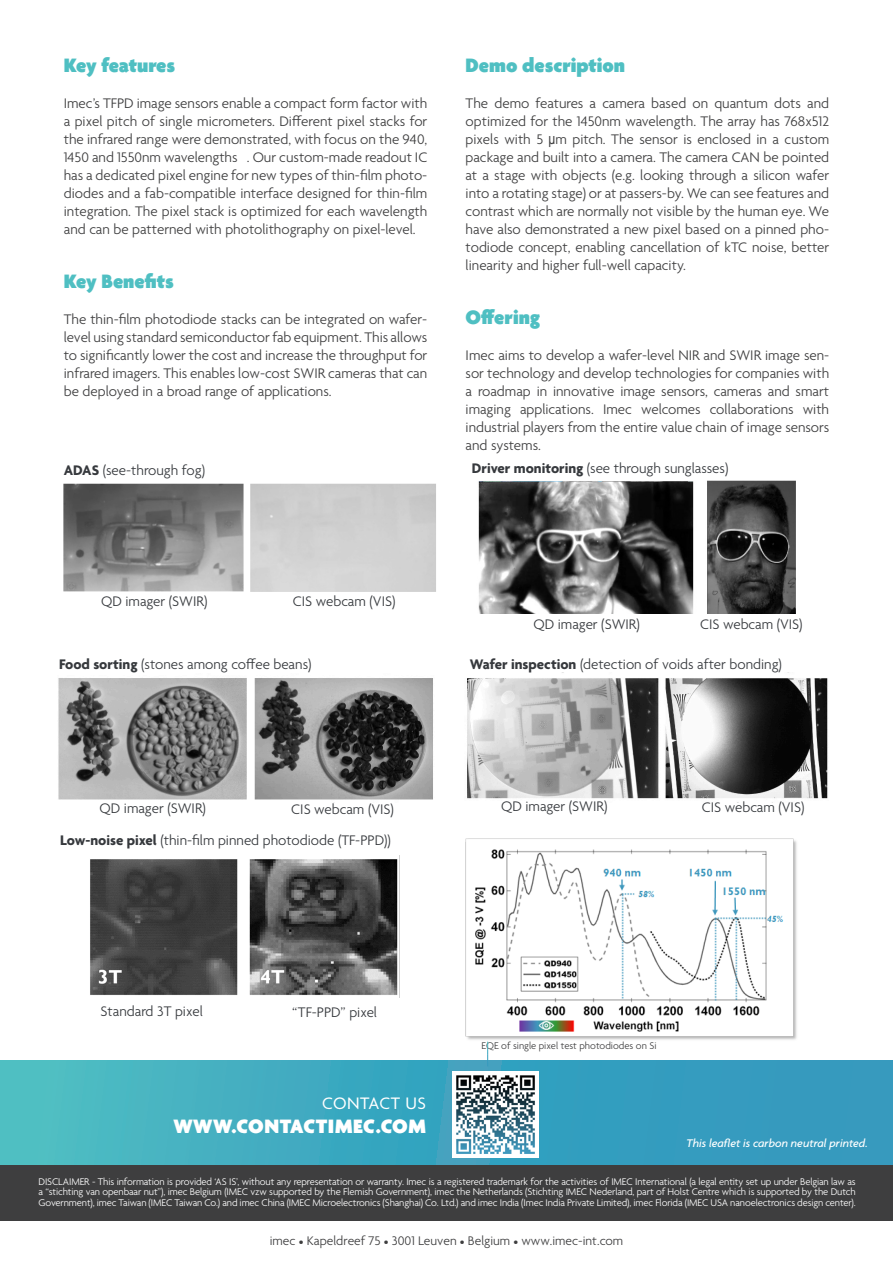
<style>
.page{position:relative;width:893px;height:1263px;background:#fff}
.page>*{position:absolute;margin:0;border:0;box-sizing:border-box;transform-origin:0 0}
.TUSSENTITEL{font:900 21px "Agenda";color:#4fbfc2}
.t1{font:900 21px "Agenda";letter-spacing:.025em;color:#fff}
.t2{font:18px "Agenda";letter-spacing:.025em;color:#fff}
.TEKST{font:300 15px/18px "Agenda";color:#3e3e3f;text-align:justify}
.t3{font:300 15px "Agenda";color:#36393d}
.t4{font:300 13.5px "Agenda";color:#3e3e3f}
.t5{font:italic 500 12px "Agenda";color:#fff}
.t6{font:300 10.5px/10.5px "Agenda";letter-spacing:-.01em;color:#fff;text-align:justify}
.AFB__TEKST{font:300 10.5px "Agenda";color:#3e3e3f}
.s1{font-weight:700}
.s2{font-family:"Arial Narrow";font-weight:400}
</style>
<div class="page">
<div style="left:0;top:1162px;width:893px;height:58px;background:#3e3e3f"></div>
<div style="left:0;top:1060px;width:893px;height:105px;background:linear-gradient(to right,#4bbbc2,#2e93be)"></div>
<img style="left:453px;top:1071px;width:86px;height:87px">
<img style="left:465px;top:838px;width:332px;height:204px">
<svg style="left:487px;top:1042px;width:1px;height:24px"></svg>
<img style="left:467px;top:678px;width:361px;height:125px">
<img style="left:58px;top:678px;width:375px;height:122px">
<img style="left:478px;top:480px;width:318px;height:134px">
<img style="left:63px;top:483px;width:373px;height:109px">
<img style="left:90px;top:856px;width:310px;height:142px">
<p class="TUSSENTITEL" style="left:64px;top:54px;width:113px">Key features</p>
<p class="TEKST" style="left:64px;top:95px;width:365px">Imec’s TFPD image sensors enable a compact form factor with a pixel pitch of single micrometers. Different pixel stacks for the infrared range were demonstrated, with focus on the 940, 1450 and 1550nm wavelengths . Our custom-made readout IC has a dedicated pixel engine for new types of thin-film photo&shy;diodes and a fab-compatible interface designed for thin-film integration. The pixel stack is optimized for each wavelength and can be patterned with photolithography on pixel-level.</p>
<p class="TUSSENTITEL" style="left:64px;top:270px;width:112px">Key Benefits</p>
<p class="TEKST" style="left:64px;top:311px;width:365px">The thin-film photodiode stacks can be integrated on wafer&shy;level using standard semiconductor fab equipment. This allows to significantly lower the cost and increase the throughput for infrared imagers. This enables low-cost SWIR cameras that can be deployed in a broad range of applications.</p>
<p class="t3" style="left:64px;top:462px;width:143px"><span class="s1">ADAS</span> (see-through fog)</p>
<p class="TUSSENTITEL" style="left:466px;top:54px;width:161px">Demo description</p>
<p class="TEKST" style="left:466px;top:95px;width:365px">The demo features a camera based on quantum dots and optimized for the 1450nm wavelength. The array has 768x512 pixels with 5 <span class="s2">μ</span>m pitch. The sensor is enclosed in a custom package and built into a camera. The camera CAN be pointed at a stage with objects (e.g. looking through a silicon wafer into a rotating stage) or at passers-by. We can see features and contrast which are normally not visible by the human eye. We have also demonstrated a new pixel based on a pinned pho&shy;todiode concept, enabling cancellation of kTC noise, better linearity and higher full-well capacity.</p>
<p class="TUSSENTITEL" style="left:466px;top:306px;width:76px">Offering</p>
<p class="TEKST" style="left:466px;top:347px;width:365px">Imec aims to develop a wafer-level NIR and SWIR image sen&shy;sor technology and develop technologies for companies with a roadmap in innovative image sensors, cameras and smart imaging applications. Imec welcomes collaborations with industrial players from the entire value chain of image sensors and systems.</p>
<p class="t3" style="left:472px;top:460px;width:258px"><span class="s1">Driver monitoring</span> (see through sunglasses)</p>
<p class="t3" style="left:101px;top:593px;width:108px">QD imager (SWIR)</p>
<p class="t3" style="left:293px;top:594px;width:104px">CIS webcam (VIS)</p>
<p class="t3" style="left:534px;top:616px;width:108px">QD imager (SWIR)</p>
<p class="t3" style="left:700px;top:616px;width:104px">CIS webcam (VIS)</p>
<p class="t3" style="left:59px;top:656px;width:254px"><span class="s1">Food sorting</span> (stones among coffee beans)</p>
<p class="t3" style="left:470px;top:656px;width:314px"><span class="s1">Wafer inspection</span> (detection of voids after bonding)</p>
<p class="t3" style="left:100px;top:800px;width:108px">QD imager (SWIR)</p>
<p class="t3" style="left:291px;top:801px;width:104px">CIS webcam (VIS)</p>
<p class="t3" style="left:60px;top:832px;width:332px"><span class="s1">Low-noise pixel</span> (thin-film pinned photodiode (TF-PPD))</p>
<p class="t3" style="left:501px;top:799px;width:108px">QD imager (SWIR)</p>
<p class="t3" style="left:702px;top:799px;width:104px">CIS webcam (VIS)</p>
<p class="t3" style="left:101px;top:1003px;width:104px">Standard 3T pixel</p>
<p class="t3" style="left:292px;top:1004px;width:86px">“TF-PPD” pixel</p>
<p class="t2" style="left:322px;top:1093px;width:105px">CONTACT US</p>
<h1 class="t1" style="left:173px;top:1115px;width:254px">WWW.CONTACTIMEC.COM</h1>
<p class="AFB__TEKST" style="left:481px;top:1039px;width:176px">EQE of single pixel test photodiodes on Si</p>
<p class="t5" style="left:687px;top:1135px;width:183px">This leaflet is carbon neutral printed.</p>
<p class="t6" style="left:38px;top:1177px;width:819px">DISCLAIMER - This information is provided ‘AS IS’, without any representation or warranty. Imec is a registered trademark for the activities of IMEC International (a legal entity set up under Belgian law as a “stichting van openbaar nut”), imec Belgium (IMEC vzw supported by the Flemish Government), imec the Netherlands (Stichting IMEC Nederland, part of Holst Centre which is supported by the Dutch Government), imec Taiwan (IMEC Taiwan Co.) and imec China (IMEC Microelectronics (Shanghai) Co. Ltd.) and imec India (Imec India Private Limited), imec Florida (IMEC USA nanoelectronics design center).</p>
<p class="t4" style="left:270px;top:1233px;width:355px">imec • Kapeldreef 75 • 3001 Leuven • Belgium • www.imec-int.com</p>
</div>
